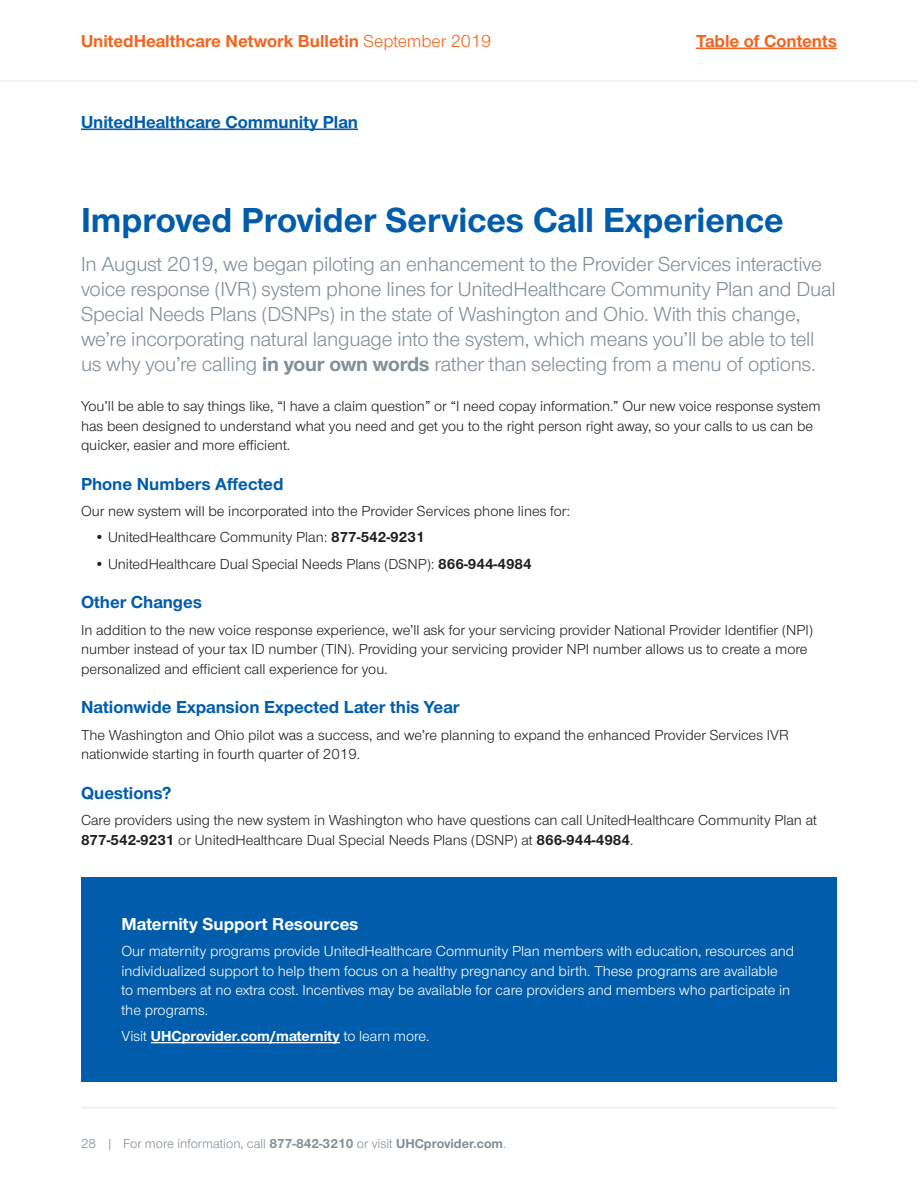
<style>
.page{position:relative;width:918px;height:1188px;background:#fff}
.page>*{position:absolute;margin:0;border:0;box-sizing:border-box;transform-origin:0 0}
.Article_Blue_Headlin{font:700 36px "UHC Sans";color:#015dac}
.Article_Gray_Lead-In{font:21px/25.2px "UHC Sans";letter-spacing:-.01em;color:#828e98}
.Article_Blue_Subhead{font:700 18px "UHC Sans";color:#015dac}
.t1{font:700 18px "UHC Sans";color:#f36421}
.t2{font:700 18px "UHC Sans";color:#fff}
.Article_Body_Copy_10{font:15px/19.5px "UHC Sans";color:#231f20}
.t3{font:15px/19.5px "UHC Sans";color:#fff}
.t4{font:700 15px "UHC Sans";color:#fff}
.t5{font:13.5px "UHC Sans";color:#828e98}
.s1{font-weight:400}
.s2{font-weight:700}
</style>
<div class="page">
<hr style="left:696px;top:48px;width:141px;height:1px;background:#f36421">
<hr style="left:0;top:80px;width:918px;height:2px;background:#eceeef">
<hr style="left:81px;top:1107px;width:756px;height:1px;background:#eceeef">
<hr style="left:81px;top:129px;width:277px;height:1px;background:#015dac">
<div style="left:81px;top:878px;width:756px;height:204px;background:#015dac"></div>
<hr style="left:151px;top:1042px;width:189px;height:1px;background:#fff">
<p class="t1" style="left:81px;top:28px;width:412px">UnitedHealthcare Network Bulletin <span class="s1">September 2019</span></p>
<p class="t1" style="left:696px;top:28px;width:142px">Table of Contents</p>
<p class="Article_Blue_Subhead" style="left:81px;top:109px;width:278px">UnitedHealthcare Community Plan</p>
<p class="Article_Blue_Headlin" style="left:81px;top:196px;width:704px">Improved Provider Services Call Experience</p>
<p class="Article_Gray_Lead-In" style="left:81px;top:250px;width:756px">In August 2019, we began piloting an enhancement to the Provider Services interactive voice response (IVR) system phone lines for UnitedHealthcare Community Plan and Dual Special Needs Plans (DSNPs) in the state of Washington and Ohio. With this change, we’re incorporating natural language into the system, which means you’ll be able to tell us why you’re calling <span class="s2">in your own words</span> rather than selecting from a menu of options.</p>
<p class="Article_Body_Copy_10" style="left:81px;top:396px;width:741px">You’ll be able to say things like, “I have a claim question” or “I need copay information.” Our new voice response system has been designed to understand what you need and get you to the right person right away, so your calls to us can be quicker, easier and more efficient.</p>
<p class="Article_Blue_Subhead" style="left:81px;top:472px;width:204px">Phone Numbers Affected</p>
<p class="Article_Body_Copy_10" style="left:81px;top:501px;width:491px">Our new system will be incorporated into the Provider Services phone lines for:</p>
<p class="Article_Body_Copy_10" style="left:94px;top:527px;width:332px">• UnitedHealthcare Community Plan: <span class="s2">877-542-9231</span></p>
<p class="Article_Body_Copy_10" style="left:94px;top:553px;width:439px">• UnitedHealthcare Dual Special Needs Plans (DSNP): <span class="s2">866-944-4984</span></p>
<p class="Article_Blue_Subhead" style="left:81px;top:590px;width:122px">Other Changes</p>
<p class="Article_Body_Copy_10" style="left:81px;top:619px;width:733px">In addition to the new voice response experience, we’ll ask for your servicing provider National Provider Identifier (NPI) number instead of your tax ID number (TIN). Providing your servicing provider NPI number allows us to create a more personalized and efficient call experience for you.</p>
<p class="Article_Blue_Subhead" style="left:81px;top:695px;width:380px">Nationwide Expansion Expected Later this Year</p>
<p class="Article_Body_Copy_10" style="left:81px;top:724px;width:709px">The Washington and Ohio pilot was a success, and we’re planning to expand the enhanced Provider Services IVR nationwide starting in fourth quarter of 2019.</p>
<p class="Article_Blue_Subhead" style="left:81px;top:781px;width:92px">Questions?</p>
<p class="Article_Body_Copy_10" style="left:81px;top:810px;width:738px">Care providers using the new system in Washington who have questions can call UnitedHealthcare Community Plan at<br><span class="s2">877-542-9231</span> or UnitedHealthcare Dual Special Needs Plans (DSNP) at <span class="s2">866-944-4984</span>.</p>
<p class="t2" style="left:122px;top:912px;width:238px">Maternity Support Resources</p>
<p class="t3" style="left:122px;top:941px;width:674px">Our maternity programs provide UnitedHealthcare Community Plan members with education, resources and individualized support to help them focus on a healthy pregnancy and birth. These programs are available<br>to members at no extra cost. Incentives may be available for care providers and members who participate in the programs.</p>
<p class="t4" style="left:122px;top:1026px;width:310px"><span class="s1">Visit</span> UHCprovider.com/maternity <span class="s1">to learn more.</span></p>
<p class="t5" style="left:81px;top:1134px;width:427px">28 | For more information, call <span class="s2">877-842-3210</span> or visit <span class="s2">UHCprovider.com</span>.</p>
</div>
